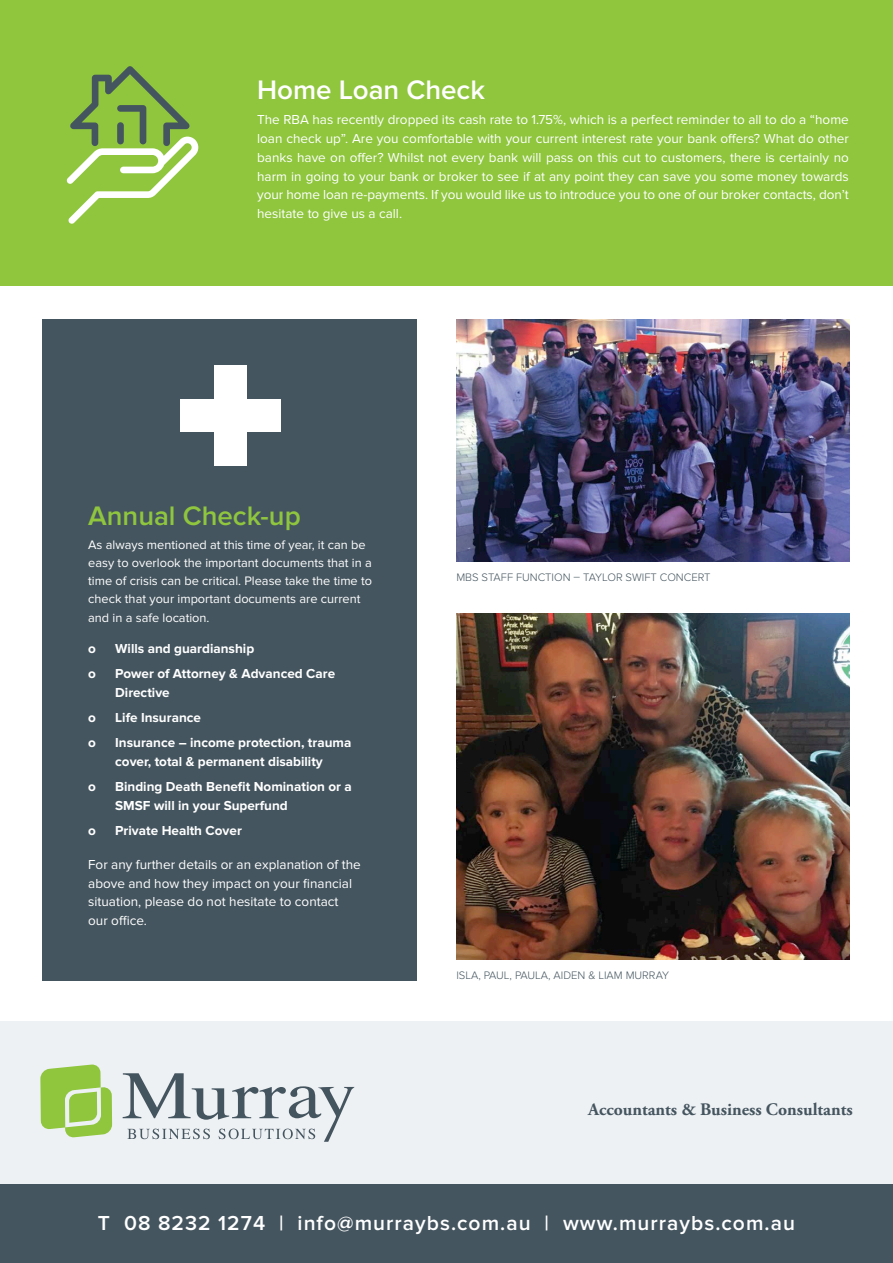
<style>
.page{position:relative;width:893px;height:1263px;background:#fff}
.page>*{position:absolute;margin:0;border:0;box-sizing:border-box;transform-origin:0 0}
.t1{font:600 27.75px "Proxima Nova";color:#8fc63e}
.t2{font:600 27.75px "Proxima Nova";color:#fff}
.t3{font:600 21px "Proxima Nova";letter-spacing:.05em;color:#fff}
.t4{font:700 17.55px "Adobe Garamond Pro";color:#45555f}
.t5{font:13.5px/18.8px "Proxima Nova";color:#fff}
.t6{font:700 13.5px/18.8px "Proxima Nova";color:#fff}
.t7{font:12.75px/18.1px "Proxima Nova";color:#fff}
.t8{font:300 11.25px "Proxima Nova";color:#45555f}
</style>
<div class="page">
<div style="left:0;top:0;width:893px;height:285px;background:#8fc63e"></div>
<div style="left:0;top:1020px;width:893px;height:168px;background:#eef1f4"></div>
<svg style="left:123px;top:1073px;width:232px;height:69px"></svg>
<svg style="left:40px;top:1064px;width:72px;height:74px"></svg>
<div style="left:0;top:1184px;width:893px;height:79px;background:#45555f"></div>
<div style="left:43px;top:319px;width:374px;height:662px;background:#45555f"></div>
<div style="left:180px;top:400px;width:101px;height:32px;background:#fff"></div>
<div style="left:214px;top:365px;width:32px;height:101px;background:#fff"></div>
<svg style="left:66px;top:66px;width:132px;height:158px"></svg>
<div style="left:117px;top:122px;width:7px;height:22px;background:#45555f;border-radius:3px"></div>
<img style="left:456px;top:319px;width:394px;height:243px">
<img style="left:456px;top:613px;width:394px;height:347px">
<h1 class="t2" style="left:257px;top:74px;width:229px">Home Loan Check</h1>
<p class="t5" style="left:257px;top:111px;width:593px;text-align:justify">The RBA has recently dropped its cash rate to 1.75%, which is a perfect reminder to all to do a “home loan check up”. Are you comfortable with your current interest rate your bank offers? What do other banks have on offer? Whilst not every bank will pass on this cut to customers, there is certainly no harm in going to your bank or broker to see if at any point they can save you some money towards your home loan re-payments. If you would like us to introduce you to one of our broker contacts, don’t hesitate to give us a call.</p>
<h1 class="t1" style="left:88px;top:499px;width:214px">Annual Check-up</h1>
<p class="t7" style="left:88px;top:536px;width:285px">As always mentioned at this time of year, it can be easy to overlook the important documents that in a time of crisis can be critical. Please take the time to check that your important documents are current and in a safe location.</p>
<p class="t6" style="left:88px;top:640px;width:9px">o</p>
<p class="t6" style="left:115px;top:640px;width:140px">Wills and guardianship</p>
<p class="t6" style="left:88px;top:665px;width:9px">o</p>
<p class="t6" style="left:115px;top:665px;width:221px">Power of Attorney &amp; Advanced Care<br>Directive</p>
<p class="t6" style="left:88px;top:709px;width:9px">o</p>
<p class="t6" style="left:115px;top:709px;width:87px">Life Insurance</p>
<p class="t6" style="left:88px;top:734px;width:9px">o</p>
<p class="t6" style="left:115px;top:734px;width:238px">Insurance – income protection, trauma cover, total &amp; permanent disability</p>
<p class="t6" style="left:88px;top:778px;width:9px">o</p>
<p class="t6" style="left:115px;top:778px;width:238px">Binding Death Benefit Nomination or a<br>SMSF will in your Superfund</p>
<p class="t6" style="left:88px;top:822px;width:9px">o</p>
<p class="t6" style="left:115px;top:822px;width:128px">Private Health Cover</p>
<p class="t5" style="left:88px;top:855px;width:274px">For any further details or an explanation of the above and how they impact on your financial situation, please do not hesitate to contact our office.</p>
<p class="t8" style="left:456px;top:571px;width:256px">MBS STAFF FUNCTION – TAYLOR SWIFT CONCERT</p>
<p class="t8" style="left:456px;top:969px;width:214px">ISLA, PAUL, PAULA, AIDEN &amp; LIAM MURRAY</p>
<p class="t4" style="left:588px;top:1099px;width:266px">Accountants &amp; Business Consultants</p>
<h2 class="t3" style="left:98px;top:1211px;width:698px">T 08 8232 1274 | info@murraybs.com.au | www.murraybs.com.au</h2>
</div>
